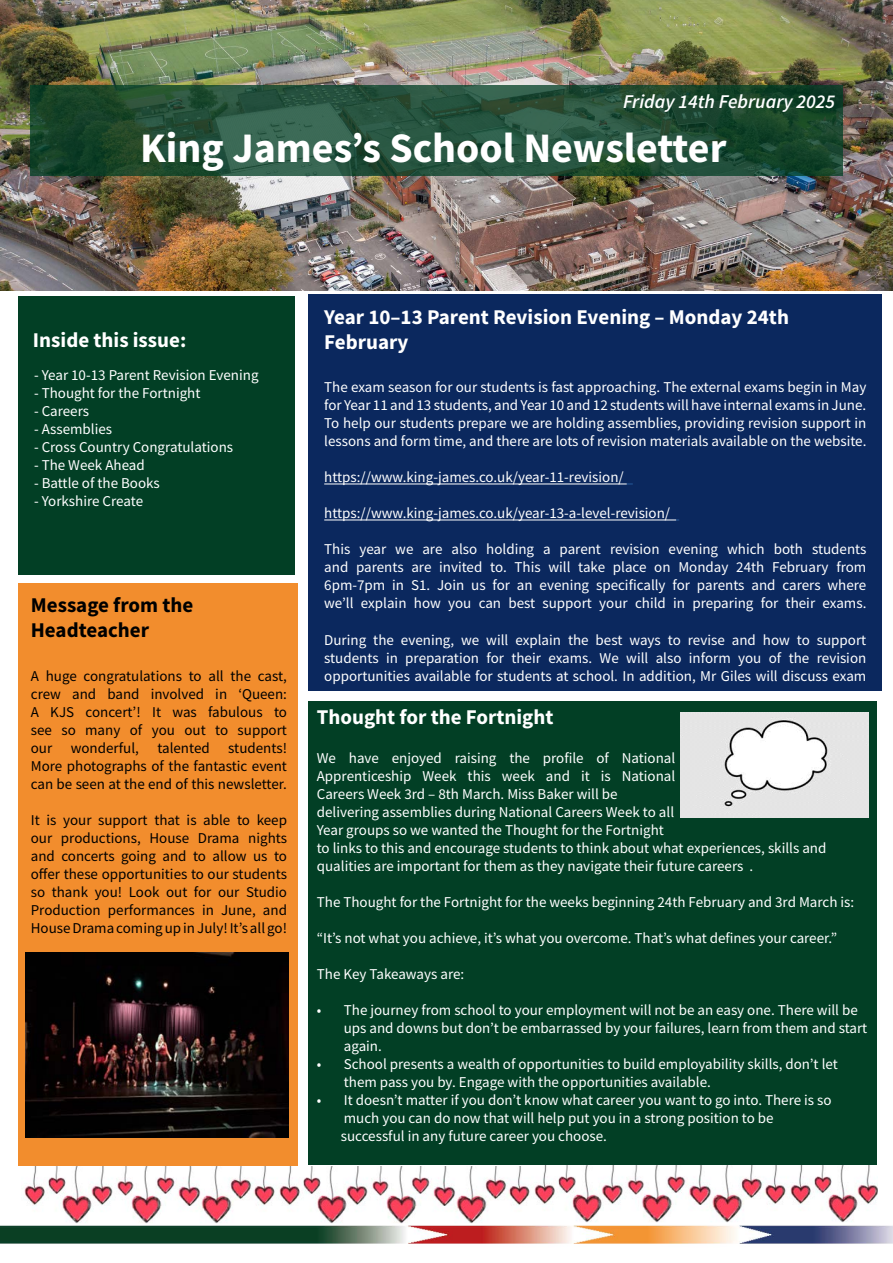
<style>
.page{position:relative;width:893px;height:1263px;background:#fff}
.page>*{position:absolute;margin:0;border:0;box-sizing:border-box;transform-origin:0 0}
.t1{font:700 42px "Source Sans Pro";color:#fff}
.t2{font:700 21px/25.2px "Source Sans Pro";color:#fff}
.t3{font:700 21px/25.2px "Source Sans Pro";color:#000}
.t4{font:italic 600 19.5px "Source Sans Pro";color:#fff}
.t5{font:15px/18px "Source Sans Pro";color:#fff}
.t6{font:15px/18px "Source Sans Pro";color:#000;text-align:justify}
</style>
<div class="page">
<img style="left:0;top:1225px;width:893px;height:19px">
<div style="left:308px;top:702px;width:569px;height:463px;background:#023f25"></div>
<img style="left:0;top:0;width:893px;height:290px">
<svg style="left:30px;top:85px;width:813px;height:91px;background:#234f38"></svg>
<div style="left:18px;top:297px;width:276px;height:278px;background:#023f25"></div>
<div style="left:18px;top:584px;width:280px;height:582px;background:#f28d2d"></div>
<div style="left:308px;top:294px;width:573px;height:397px;background:#0b285e"></div>
<img style="left:26px;top:952px;width:262px;height:185px">
<hr style="left:324px;top:484px;width:303px;height:1px;background:#fff">
<hr style="left:324px;top:520px;width:352px;height:1px;background:#fff">
<img style="left:680px;top:712px;width:188px;height:105px">
<img style="left:24px;top:1165px;width:853px;height:59px">
<h3 class="t4" style="left:623px;top:89px;width:213px">Friday 14th February 2025</h3>
<h1 class="t1" style="left:140px;top:120px;width:588px">King James’s School Newsletter</h1>
<h2 class="t2" style="left:33px;top:328px;width:155px">Inside this issue:</h2>
<p class="t5" style="left:34px;top:366px;width:226px">- Year 10-13 Parent Revision Evening</p>
<p class="t5" style="left:34px;top:384px;width:168px">- Thought for the Fortnight</p>
<p class="t5" style="left:34px;top:402px;width:57px">- Careers</p>
<p class="t5" style="left:34px;top:420px;width:80px">- Assemblies</p>
<p class="t5" style="left:34px;top:438px;width:201px">- Cross Country Congratulations</p>
<p class="t5" style="left:34px;top:456px;width:112px">- The Week Ahead</p>
<p class="t5" style="left:34px;top:474px;width:127px">- Battle of the Books</p>
<p class="t5" style="left:34px;top:492px;width:111px">- Yorkshire Create</p>
<h2 class="t3" style="left:31px;top:592px;width:164px">Message from the<br>Headteacher</h2>
<p class="t6" style="left:31px;top:666px;width:258px">A huge congratulations to all the cast, crew and band involved in ‘Queen:<br>A KJS concert’! It was fabulous to see so many of you out to support our wonderful, talented students!<br>More photographs of the fantastic event can be seen at the end of this newsletter.</p>
<p class="t6" style="left:31px;top:810px;width:258px">It is your support that is able to keep our productions, House Drama nights and concerts going and to allow us to offer these opportunities to our students so thank you! Look out for our Studio Production performances in June, and House Drama coming up in July! It’s all go!</p>
<h2 class="t2" style="left:324px;top:304px;width:466px">Year 10–13 Parent Revision Evening – Monday 24th<br>February</h2>
<p class="t5" style="left:324px;top:378px;width:544px;text-align:justify">The exam season for our students is fast approaching. The external exams begin in May for Year 11 and 13 students, and Year 10 and 12 students will have internal exams in June.<br>To help our students prepare we are holding assemblies, providing revision support in lessons and form time, and there are lots of revision materials available on the website.</p>
<p class="t5" style="left:324px;top:468px;width:301px">https://www.king-james.co.uk/year-11-revision/</p>
<p class="t5" style="left:324px;top:504px;width:347px">https://www.king-james.co.uk/year-13-a-level-revision/</p>
<p class="t5" style="left:324px;top:540px;width:544px;text-align:justify">This year we are also holding a parent revision evening which both students and parents are invited to. This will take place on Monday 24th February from 6pm-7pm in S1. Join us for an evening specifically for parents and carers where we’ll explain how you can best support your child in preparing for their exams.</p>
<p class="t5" style="left:324px;top:630px;width:544px;text-align:justify">During the evening, we will explain the best ways to revise and how to support students in preparation for their exams. We will also inform you of the revision opportunities available for students at school. In addition, Mr Giles will discuss exam</p>
<h2 class="t2" style="left:317px;top:704px;width:238px">Thought for the Fortnight</h2>
<p class="t5" style="left:317px;top:749px;width:511px">We have enjoyed raising the profile of National<br>Apprenticeship Week this week and it is National<br>Careers Week 3rd – 8th March. Miss Baker will be<br>delivering assemblies during National Careers Week to all<br>Year groups so we wanted the Thought for the Fortnight<br>to links to this and encourage students to think about what experiences, skills and qualities are important for them as they navigate their future careers .</p>
<p class="t5" style="left:317px;top:893px;width:539px">The Thought for the Fortnight for the weeks beginning 24th February and 3rd March is:</p>
<p class="t5" style="left:317px;top:929px;width:522px">“It’s not what you achieve, it’s what you overcome. That’s what defines your career.”</p>
<p class="t5" style="left:317px;top:965px;width:149px">The Key Takeaways are:</p>
<p class="t5" style="left:344px;top:1001px;width:525px;text-indent:-27px">• The journey from school to your employment will not be an easy one. There will be ups and downs but don’t be embarrassed by your failures, learn from them and start again.</p>
<p class="t5" style="left:344px;top:1055px;width:496px;text-indent:-27px">• School presents a wealth of opportunities to build employability skills, don’t let them pass you by. Engage with the opportunities available.</p>
<p class="t5" style="left:341px;top:1091px;width:492px;text-indent:-24px">• It doesn’t matter if you don’t know what career you want to go into. There is so much you can do now that will help put you in a strong position to be successful in any future career you choose.</p>
</div>
